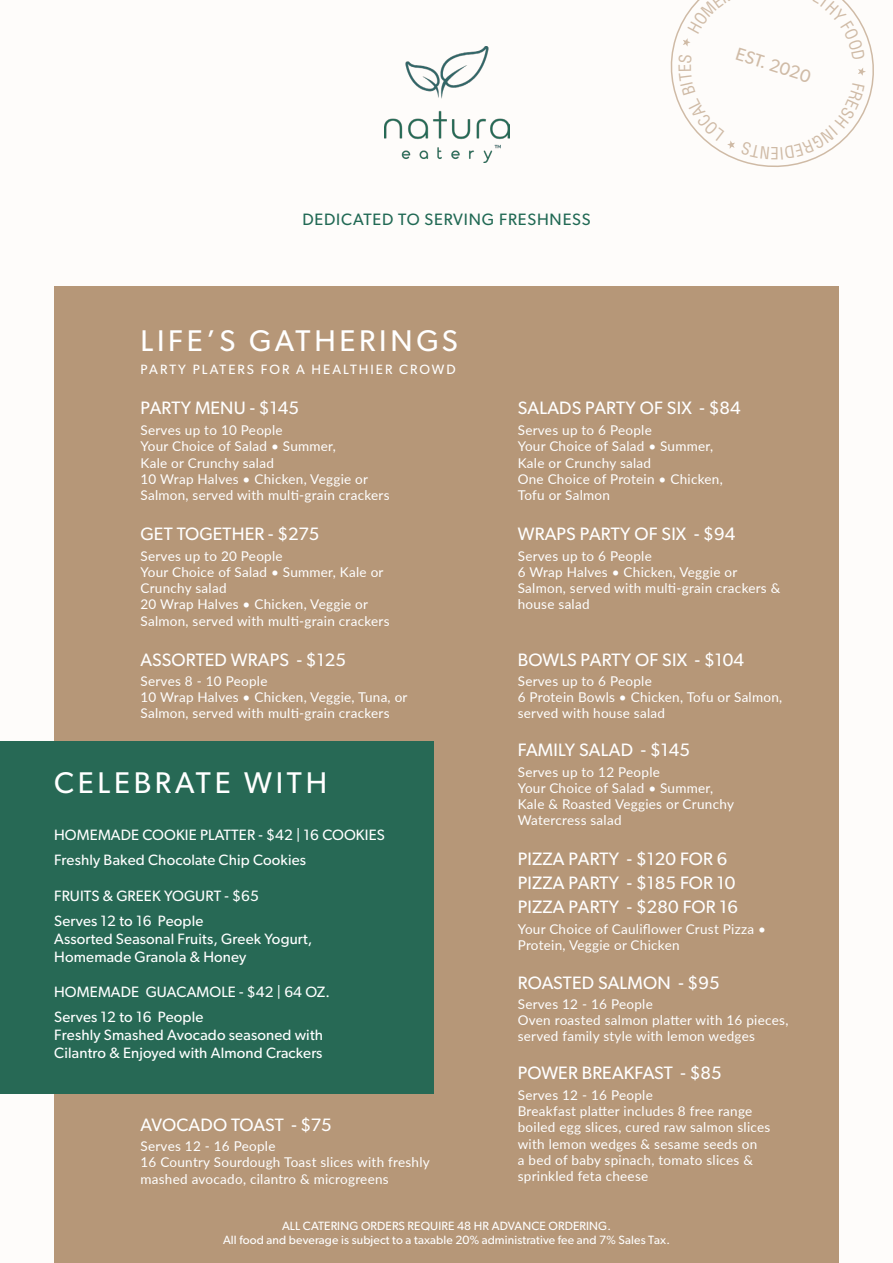
<style>
.page{position:relative;width:893px;height:1263px;background:#fefcfa}
.page>*{position:absolute;margin:0;border:0;box-sizing:border-box;transform-origin:0 0}
.Heading_-_Centerd-_A{font:30px "Gibson";letter-spacing:.125em;color:#fff}
.Subheading_-_Center{font:18px "Gibson";letter-spacing:.01em;color:#fff}
.Subheading_-_Center-2{font:18px "Gibson";letter-spacing:-.01em;color:#fff}
.t1{font:18px "Gibson";color:#b69778}
.Subtitle_-_Center{font:16.5px "Gibson";letter-spacing:.05em;color:#216954}
.t2{font:condensed 16.5px "Helvetica LT Std";color:#b69778}
.Subheading_-_Center-3{font:15px "Gibson";letter-spacing:.01em;color:#fff}
.Body_Text_-_left_ali{font:13.5px/16.2px "Lato";letter-spacing:.02em;color:#fff}
.Subtitle_-_Center-2{font:13.5px "Gibson";letter-spacing:.15em;color:#fff}
.Subheading_-_Center-4{font:12px "Gibson";letter-spacing:.01em;color:#fff}
</style>
<div class="page">
<div style="left:54px;top:286px;width:785px;height:977px;background:#b69778"></div>
<img style="left:384px;top:46px;width:125px;height:116px">
<div style="left:0;top:741px;width:434px;height:353px;background:#276955"></div>
<svg style="left:670px;top:0;width:204px;height:167px"></svg>
<h2 class="t1" style="left:740px;top:43px;width:79px;rotate:18deg">EST. 2020</h2>
<p class="Subtitle_-_Center" style="left:302px;top:210px;width:290px">DEDICATED TO SERVING FRESHNESS</p>
<p class="t2" style="left:779px;top:163px;width:10px;rotate:-180deg">E</p>
<p class="Heading_-_Centerd-_A" style="left:141px;top:323px;width:319px">LIFE’S GATHERINGS</p>
<p class="Subtitle_-_Center-2" style="left:141px;top:361px;width:317px">PARTY PLATERS FOR A HEALTHIER CROWD</p>
<p class="Subheading_-_Center" style="left:141px;top:397px;width:160px">PARTY MENU - $145</p>
<p class="Subheading_-_Center" style="left:518px;top:397px;width:224px">SALADS PARTY OF SIX - $84</p>
<p class="Body_Text_-_left_ali" style="left:141px;top:422px;width:144px">Serves up to 10 People</p>
<p class="Body_Text_-_left_ali" style="left:141px;top:438px;width:197px">Your Choice of Salad • Summer,</p>
<p class="Body_Text_-_left_ali" style="left:141px;top:454px;width:135px">Kale or Crunchy salad</p>
<p class="Body_Text_-_left_ali" style="left:141px;top:470px;width:250px">10 Wrap Halves • Chicken, Veggie or<br>Salmon, served with multi-grain crackers</p>
<p class="Subheading_-_Center" style="left:141px;top:523px;width:180px">GET TOGETHER - $275</p>
<p class="Body_Text_-_left_ali" style="left:518px;top:422px;width:136px">Serves up to 6 People</p>
<p class="Body_Text_-_left_ali" style="left:518px;top:438px;width:197px">Your Choice of Salad • Summer,</p>
<p class="Body_Text_-_left_ali" style="left:518px;top:454px;width:135px">Kale or Crunchy salad</p>
<p class="Body_Text_-_left_ali" style="left:518px;top:470px;width:206px">One Choice of Protein • Chicken,</p>
<p class="Body_Text_-_left_ali" style="left:518px;top:486px;width:94px">Tofu or Salmon</p>
<p class="Subheading_-_Center" style="left:518px;top:523px;width:219px">WRAPS PARTY OF SIX - $94</p>
<p class="Body_Text_-_left_ali" style="left:141px;top:547px;width:144px">Serves up to 20 People</p>
<p class="Body_Text_-_left_ali" style="left:141px;top:563px;width:244px">Your Choice of Salad • Summer, Kale or<br>Crunchy salad</p>
<p class="Body_Text_-_left_ali" style="left:141px;top:596px;width:250px">20 Wrap Halves • Chicken, Veggie or<br>Salmon, served with multi-grain crackers</p>
<p class="Body_Text_-_left_ali" style="left:518px;top:547px;width:136px">Serves up to 6 People</p>
<p class="Body_Text_-_left_ali" style="left:518px;top:563px;width:264px">6 Wrap Halves • Chicken, Veggie or<br>Salmon, served with multi-grain crackers &amp; house salad</p>
<p class="Subheading_-_Center" style="left:141px;top:648px;width:207px">ASSORTED WRAPS - $125</p>
<p class="Subheading_-_Center" style="left:518px;top:648px;width:228px">BOWLS PARTY OF SIX - $104</p>
<p class="Body_Text_-_left_ali" style="left:141px;top:672px;width:128px">Serves 8 - 10 People</p>
<p class="Body_Text_-_left_ali" style="left:141px;top:688px;width:268px">10 Wrap Halves • Chicken, Veggie, Tuna, or<br>Salmon, served with multi-grain crackers</p>
<p class="Heading_-_Centerd-_A" style="left:54px;top:765px;width:274px">CELEBRATE WITH</p>
<p class="Subheading_-_Center-3" style="left:54px;top:826px;width:332px">HOMEMADE COOKIE PLATTER - $42 | 16 COOKIES</p>
<p class="Subheading_-_Center-3" style="left:54px;top:850px;width:253px">Freshly Baked Chocolate Chip Cookies</p>
<p class="Subheading_-_Center-3" style="left:54px;top:887px;width:206px">FRUITS &amp; GREEK YOGURT - $65</p>
<p class="Subheading_-_Center-3" style="left:54px;top:912px;width:151px">Serves 12 to 16 People</p>
<p class="Subheading_-_Center-3" style="left:54px;top:930px;width:260px">Assorted Seasonal Fruits, Greek Yogurt,</p>
<p class="Subheading_-_Center-3" style="left:54px;top:948px;width:194px">Homemade Granola &amp; Honey</p>
<p class="Subheading_-_Center-3" style="left:54px;top:983px;width:277px">HOMEMADE GUACAMOLE - $42 | 64 OZ.</p>
<p class="Subheading_-_Center-3" style="left:54px;top:1008px;width:151px">Serves 12 to 16 People</p>
<p class="Subheading_-_Center-3" style="left:54px;top:1026px;width:270px">Freshly Smashed Avocado seasoned with</p>
<p class="Subheading_-_Center-3" style="left:54px;top:1044px;width:270px">Cilantro &amp; Enjoyed with Almond Crackers</p>
<p class="Subheading_-_Center-2" style="left:141px;top:1114px;width:193px">AVOCADO TOAST - $75</p>
<p class="Body_Text_-_left_ali" style="left:141px;top:1137px;width:137px">Serves 12 - 16 People</p>
<p class="Body_Text_-_left_ali" style="left:141px;top:1154px;width:291px">16 Country Sourdough Toast slices with freshly mashed avocado, cilantro &amp; microgreens</p>
<p class="Body_Text_-_left_ali" style="left:518px;top:672px;width:136px">Serves up to 6 People</p>
<p class="Body_Text_-_left_ali" style="left:518px;top:688px;width:266px">6 Protein Bowls • Chicken, Tofu or Salmon, served with house salad</p>
<p class="Subheading_-_Center" style="left:518px;top:739px;width:174px">FAMILY SALAD - $145</p>
<p class="Body_Text_-_left_ali" style="left:518px;top:763px;width:144px">Serves up to 12 People</p>
<p class="Body_Text_-_left_ali" style="left:518px;top:779px;width:197px">Your Choice of Salad • Summer,</p>
<p class="Body_Text_-_left_ali" style="left:518px;top:795px;width:218px">Kale &amp; Roasted Veggies or Crunchy<br>Watercress salad</p>
<p class="Subheading_-_Center" style="left:518px;top:848px;width:211px">PIZZA PARTY - $120 FOR 6</p>
<p class="Subheading_-_Center" style="left:518px;top:872px;width:219px">PIZZA PARTY - $185 FOR 10</p>
<p class="Subheading_-_Center" style="left:518px;top:896px;width:222px">PIZZA PARTY - $280 FOR 16</p>
<p class="Body_Text_-_left_ali" style="left:518px;top:920px;width:250px">Your Choice of Cauliflower Crust Pizza •<br>Protein, Veggie or Chicken</p>
<p class="Subheading_-_Center" style="left:518px;top:972px;width:203px">ROASTED SALMON - $95</p>
<p class="Body_Text_-_left_ali" style="left:518px;top:995px;width:137px">Serves 12 - 16 People</p>
<p class="Body_Text_-_left_ali" style="left:518px;top:1011px;width:272px">Oven roasted salmon platter with 16 pieces, served family style with lemon wedges</p>
<p class="Subheading_-_Center" style="left:518px;top:1062px;width:206px">POWER BREAKFAST - $85</p>
<p class="Body_Text_-_left_ali" style="left:518px;top:1086px;width:137px">Serves 12 - 16 People</p>
<p class="Body_Text_-_left_ali" style="left:518px;top:1102px;width:254px">Breakfast platter includes 8 free range boiled egg slices, cured raw salmon slices with lemon wedges &amp; sesame seeds on<br>a bed of baby spinach, tomato slices &amp; sprinkled feta cheese</p>
<p class="Subheading_-_Center-4" style="left:282px;top:1219px;width:330px">ALL CATERING ORDERS REQUIRE 48 HR ADVANCE ORDERING.</p>
<p class="Subheading_-_Center-4" style="left:223px;top:1232px;width:448px">All food and beverage is subject to a taxable 20% administrative fee and 7% Sales Tax.</p>
</div>
